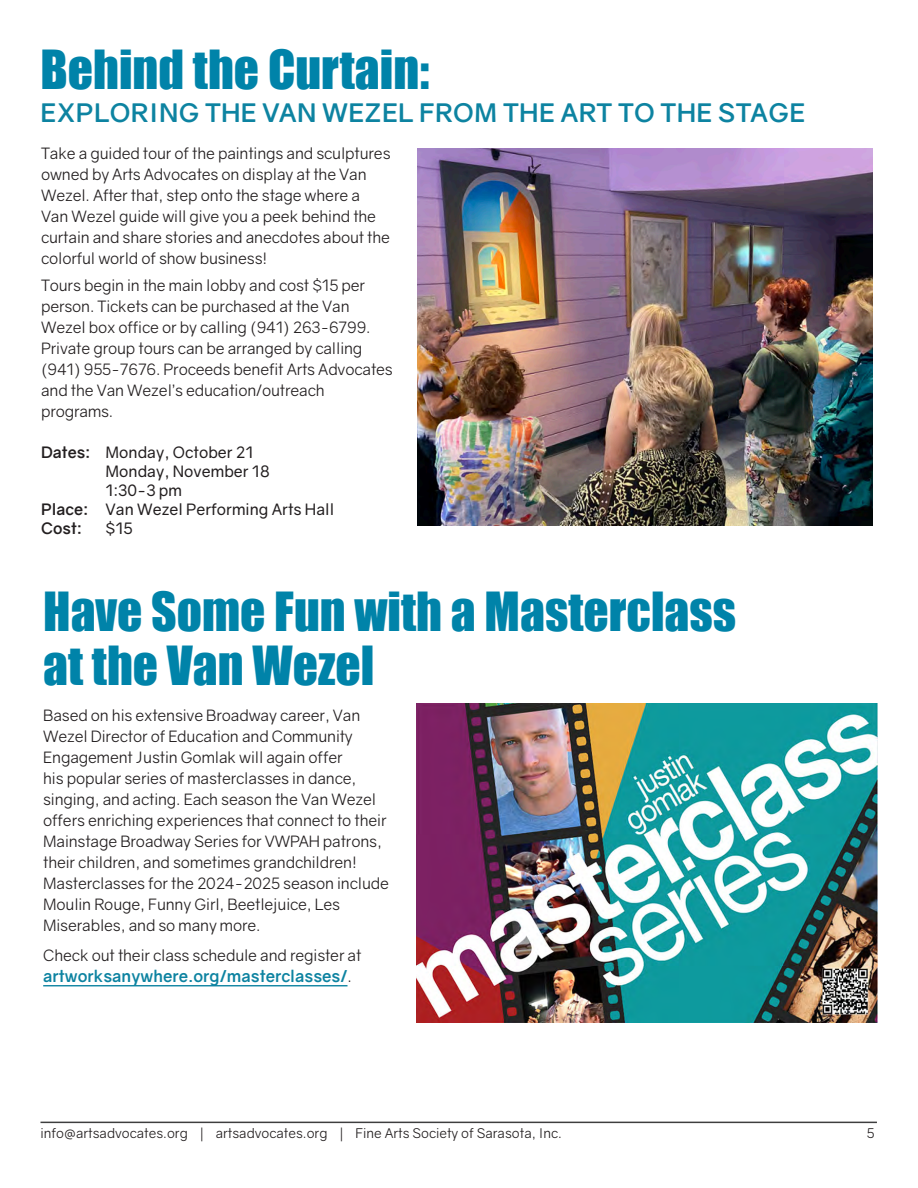
<style>
.page{position:relative;width:918px;height:1188px;background:#fff}
.page>*{position:absolute;margin:0;border:0;box-sizing:border-box;transform-origin:0 0}
.t1{font:49.5px "Impact";color:#0083a9}
.t2{font:700 25.5px "Gravity";letter-spacing:.01em;color:#0d83a1}
.t3{font:700 16.35px "Gravity";color:#0d83a1}
.t4{font:15.75px/21px "Gravity";letter-spacing:-.01em;color:#231f20}
.t5{font:15.75px "Gravity";color:#231f20}
.t6{font:700 15.75px "Gravity";color:#231f20}
.t7{font:13.5px "Gravity";color:#231f20}
.s1{font-weight:700}
.s2{font-weight:400;font-size:15.75px;color:#231f20}
</style>
<div class="page">
<hr style="left:40px;top:1122px;width:837px;height:1px;background:#3e3e3f">
<img style="left:417px;top:148px;width:456px;height:377px">
<hr style="left:43px;top:985px;width:305px;height:1px;background:#0d83a1">
<img style="left:417px;top:704px;width:461px;height:319px">
<p class="t1" style="left:40px;top:31px;width:390px">Behind the Curtain:</p>
<p class="t2" style="left:40px;top:97px;width:766px">EXPLORING THE VAN WEZEL FROM THE ART TO THE STAGE</p>
<p class="t4" style="left:41px;top:142px;width:351px">Take a guided tour of the paintings and sculptures owned by Arts Advocates on display at the Van Wezel. After that, step onto the stage where a Van Wezel guide will give you a peek behind the curtain and share stories and anecdotes about the colorful world of show business!</p>
<p class="t4" style="left:41px;top:275px;width:353px">Tours begin in the main lobby and cost $15 per person. Tickets can be purchased at the Van Wezel box office or by calling (941) 263-6799.<br>Private group tours can be arranged by calling (941) 955-7676. Proceeds benefit Arts Advocates and the Van Wezel’s education/outreach programs.</p>
<p class="t5" style="left:41px;top:443px;width:214px"><span class="s1">Dates:</span> Monday, October 21</p>
<p class="t5" style="left:106px;top:461px;width:166px">Monday, November 18</p>
<p class="t5" style="left:106px;top:480px;width:78px">1:30-3 pm</p>
<p class="t5" style="left:41px;top:499px;width:295px"><span class="s1">Place:</span> Van Wezel Performing Arts Hall</p>
<p class="t6" style="left:41px;top:518px;width:43px">Cost:</p>
<p class="t5" style="left:106px;top:518px;width:29px">$15</p>
<p class="t1" style="left:43px;top:573px;width:694px">Have Some Fun with a Masterclass</p>
<p class="t1" style="left:43px;top:627px;width:333px">at the Van Wezel</p>
<p class="t4" style="left:43px;top:705px;width:347px">Based on his extensive Broadway career, Van Wezel Director of Education and Community Engagement Justin Gomlak will again offer<br>his popular series of masterclasses in dance, singing, and acting. Each season the Van Wezel offers enriching experiences that connect to their Mainstage Broadway Series for VWPAH patrons, their children, and sometimes grandchildren!<br>Masterclasses for the 2024-2025 season include Moulin Rouge, Funny Girl, Beetlejuice, Les Miserables, and so many more.</p>
<p class="t4" style="left:43px;top:945px;width:320px">Check out their class schedule and register at</p>
<p class="t3" style="left:43px;top:966px;width:310px">artworksanywhere.org/masterclasses/<span class="s2">.</span></p>
<p class="t7" style="left:40px;top:1125px;width:523px">info@artsadvocates.org | artsadvocates.org | Fine Arts Society of Sarasota, Inc.</p>
<p class="t7" style="left:867px;top:1125px;width:9px">5</p>
</div>
